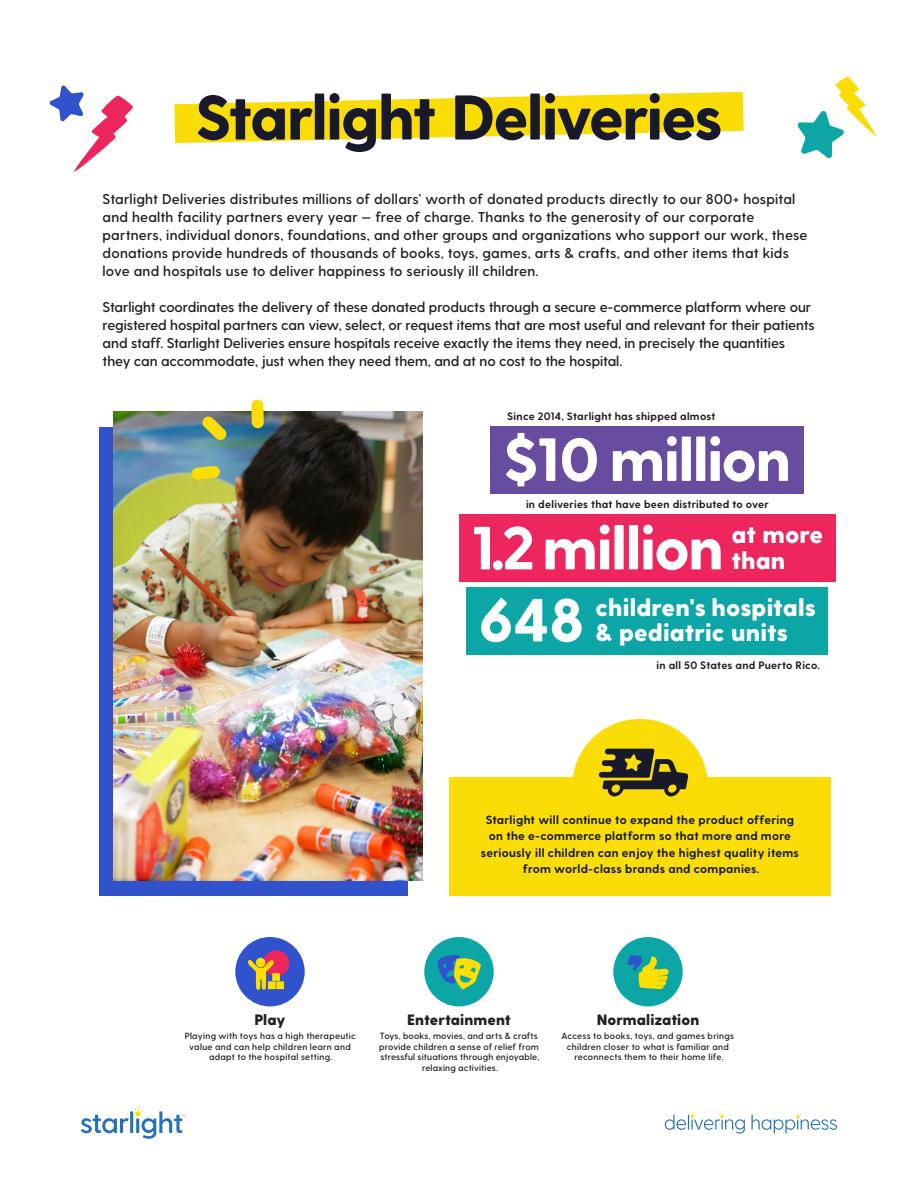
<style>
.page{position:relative;width:918px;height:1188px;background:#fff}
.page>*{position:absolute;margin:0;border:0;box-sizing:border-box;transform-origin:0 0}
.t1{font:800 63px "Greycliff CF";letter-spacing:-.025em;color:#181a2b}
.t2{font:800 60.75px "Greycliff CF";letter-spacing:-.02em;color:#fff}
.t3{font:800 24.3px "Greycliff CF";letter-spacing:.005em;color:#fff}
.t4{font:800 15px "Greycliff CF";letter-spacing:.005em;color:#231f20}
.t5{font:600 14.25px/18px "Greycliff CF";letter-spacing:.005em;color:#231f20}
.t6{font:700 12px/16.5px "Greycliff CF";letter-spacing:.025em;color:#181a2b;text-align:center}
.t7{font:700 10.8px "Greycliff CF";letter-spacing:.025em;color:#231f20}
.t8{font:600 9px/10.5px "Greycliff CF";letter-spacing:.025em;color:#231f20;text-align:center}
</style>
<div class="page">
<svg style="left:174px;top:92px;width:570px;height:51px"></svg>
<svg style="left:752px;top:1113px;width:85px;height:20px"></svg>
<svg style="left:665px;top:1112px;width:80px;height:22px"></svg>
<svg style="left:797px;top:76px;width:80px;height:83px"></svg>
<svg style="left:49px;top:85px;width:84px;height:87px"></svg>
<svg style="left:81px;top:1107px;width:104px;height:32px"></svg>
<div style="left:491px;top:426px;width:313px;height:67px;background:#674c9f"></div>
<div style="left:459px;top:514px;width:377px;height:68px;background:#ed265e"></div>
<div style="left:467px;top:587px;width:361px;height:67px;background:#0da6a6"></div>
<div style="left:99px;top:427px;width:309px;height:468px;background:#3052cc"></div>
<img style="left:114px;top:412px;width:309px;height:468px">
<svg style="left:191px;top:466px;width:29px;height:14px"></svg>
<svg style="left:202px;top:416px;width:25px;height:24px"></svg>
<svg style="left:251px;top:400px;width:13px;height:28px"></svg>
<div style="left:572px;top:719px;width:136px;height:134px;background:#fadd06;border-radius:50%"></div>
<div style="left:449px;top:777px;width:382px;height:118px;background:#fadd06"></div>
<svg style="left:599px;top:749px;width:89px;height:47px"></svg>
<div style="left:235px;top:937px;width:70px;height:69px;background:#3052cc;border-radius:50%"></div>
<div style="left:263px;top:950px;width:26px;height:26px;background:#ed265e;border-radius:50%"></div>
<svg style="left:248px;top:957px;width:36px;height:33px"></svg>
<div style="left:424px;top:937px;width:70px;height:69px;background:#0da6a6;border-radius:50%"></div>
<svg style="left:437px;top:955px;width:44px;height:34px"></svg>
<div style="left:613px;top:937px;width:70px;height:69px;background:#0da6a6;border-radius:50%"></div>
<svg style="left:627px;top:955px;width:42px;height:34px"></svg>
<p class="t1" style="left:195px;top:79px;width:529px">Starlight Deliveries</p>
<p class="t5" style="left:103px;top:190px;width:706px">Starlight Deliveries distributes millions of dollars’ worth of donated products directly to our 800+ hospital and health facility partners every year — free of charge. Thanks to the generosity of our corporate partners, individual donors, foundations, and other groups and organizations who support our work, these donations provide hundreds of thousands of books, toys, games, arts &amp; crafts, and other items that kids love and hospitals use to deliver happiness to seriously ill children.</p>
<p class="t5" style="left:103px;top:298px;width:714px">Starlight coordinates the delivery of these donated products through a secure e-commerce platform where our registered hospital partners can view, select, or request items that are most useful and relevant for their patients and staff. Starlight Deliveries ensure hospitals receive exactly the items they need, in precisely the quantities they can accommodate, just when they need them, and at no cost to the hospital.</p>
<p class="t7" style="left:507px;top:410px;width:210px">Since 2014, Starlight has shipped almost</p>
<p class="t2" style="left:504px;top:423px;width:289px">$10 million</p>
<p class="t7" style="left:526px;top:498px;width:244px">in deliveries that have been distributed to over</p>
<p class="t2" style="left:472px;top:511px;width:254px">1.2 million</p>
<p class="t3" style="left:731px;top:520px;width:93px">at more</p>
<p class="t3" style="left:731px;top:546px;width:56px">than</p>
<p class="t2" style="left:479px;top:583px;width:107px">648</p>
<p class="t3" style="left:595px;top:592px;width:222px">children's hospitals</p>
<p class="t3" style="left:595px;top:618px;width:194px">&amp; pediatric units</p>
<p class="t7" style="left:657px;top:659px;width:165px">in all 50 States and Puerto Rico.</p>
<p class="t6" style="left:481px;top:812px;width:320px">Starlight will continue to expand the product offering on the e-commerce platform so that more and more seriously ill children can enjoy the highest quality items from world-class brands and companies.</p>
<p class="t4" style="left:254px;top:1011px;width:33px">Play</p>
<p class="t4" style="left:407px;top:1011px;width:105px">Entertainment</p>
<p class="t4" style="left:597px;top:1011px;width:104px">Normalization</p>
<p class="t8" style="left:185px;top:1031px;width:173px">Playing with toys has a high therapeutic value and can help children learn and adapt to the hospital setting.</p>
<p class="t8" style="left:379px;top:1031px;width:162px">Toys, books, movies, and arts &amp; crafts provide children a sense of relief from stressful situations through enjoyable, relaxing activities.</p>
<p class="t8" style="left:561px;top:1031px;width:174px">Access to books, toys, and games brings children closer to what is familiar and reconnects them to their home life.</p>
</div>
